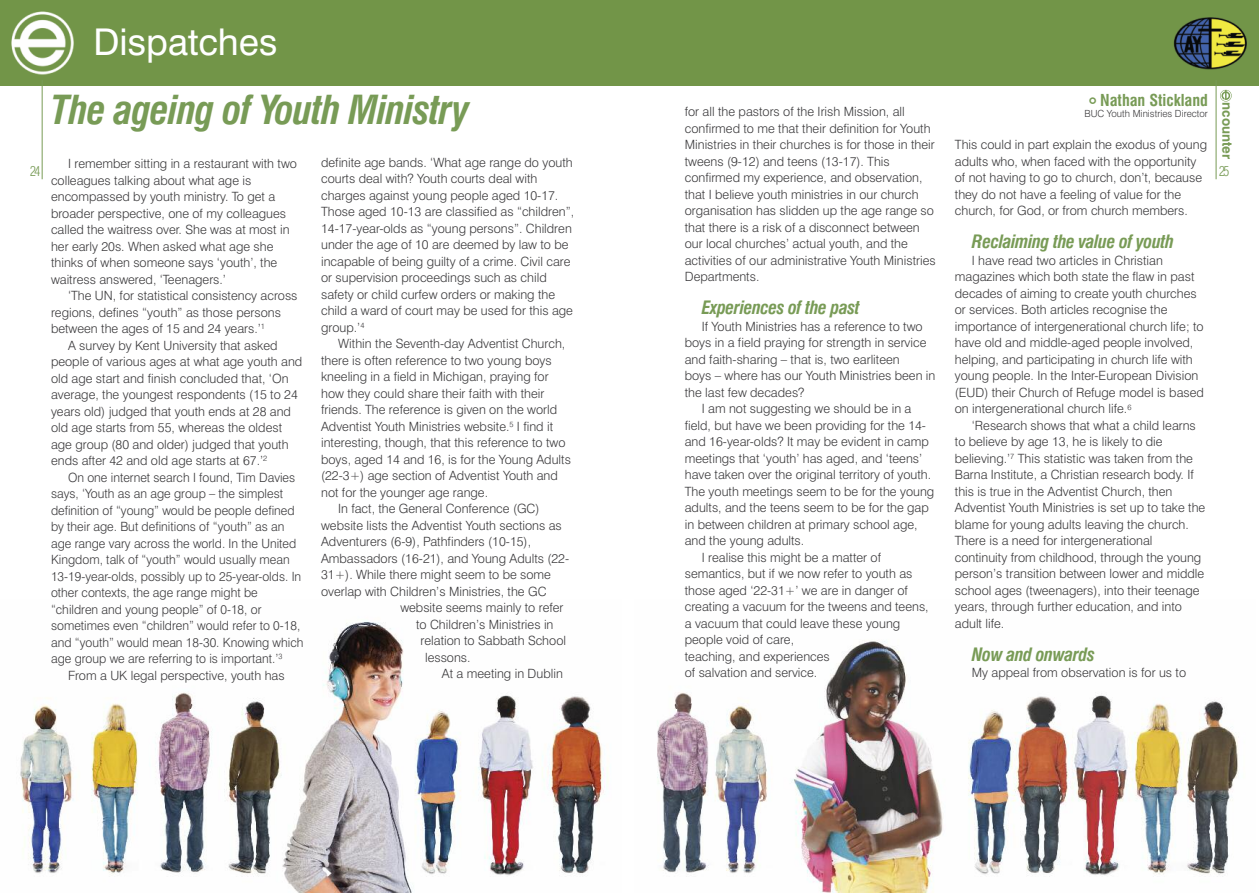
<style>
.page{position:relative;width:1259px;height:893px;background:#fff}
.page>*{position:absolute;margin:0;border:0;box-sizing:border-box;transform-origin:0 0}
.t1{font:italic 700 condensed 39px "Swiss 721 BT";letter-spacing:-.025em;color:#789b56}
.t2{font:36.9px "Swiss 721 BT";color:#fff}
.t3{font:italic 700 condensed 18px "Swiss 721 BT";letter-spacing:-.025em;color:#789b56}
.t4{font:700 condensed 16.05px "Swiss 721 BT";color:#789b56}
.t5{font:700 13.5px "Swiss 721 BT";color:#789b56}
.t6{font:300 condensed 13.5px "Swiss 721 BT";color:#789b56}
.t7{font:300 12.75px/16.5px "Swiss 721 BT";color:#39383a}
.t8{font:300 9.9px "Swiss 721 BT";color:#39383a}
</style>
<div class="page">
<img style="left:657px;top:641px;width:582px;height:252px">
<img style="left:20px;top:622px;width:589px;height:271px">
<div style="left:629px;top:0;width:630px;height:86px;background:#729548"></div>
<hr style="left:1215px;top:80px;width:1px;height:99px;background:#789b56">
<svg style="left:1220px;top:90px;width:11px;height:12px"></svg>
<div style="left:0;top:0;width:629px;height:86px;background:#729548"></div>
<hr style="left:42px;top:80px;width:1px;height:99px;background:#789b56">
<p class="t6" style="left:30px;top:166px;width:12px">24</p>
<h2 class="t2" style="left:94px;top:29px;width:185px">Dispatches</h2>
<h1 class="t1" style="left:51px;top:95px;width:420px">The ageing of Youth Ministry</h1>
<p class="t4" style="left:1100px;top:94px;width:109px">Nathan Stickland</p>
<p class="t7" style="left:685px;top:105px;width:252px">for all the pastors of the Irish Mission, all confirmed to me that their definition for Youth Ministries in their churches is for those in their tweens (9-12) and teens (13-17). This confirmed my experience, and observation, that I believe youth ministries in our church organisation has slidden up the age range so that there is a risk of a disconnect between our local churches’ actual youth, and the activities of our administrative Youth Ministries Departments.</p>
<h3 class="t3" style="left:702px;top:301px;width:159px">Experiences of the past</h3>
<p class="t7" style="left:702px;top:319px;width:222px">If Youth Ministries has a reference to two</p>
<p class="t7" style="left:685px;top:336px;width:243px">boys in a field praying for strength in service</p>
<p class="t7" style="left:685px;top:352px;width:216px">and faith-sharing – that is, two earliteen</p>
<p class="t7" style="left:685px;top:369px;width:252px">boys – where has our Youth Ministries been in</p>
<p class="t7" style="left:685px;top:385px;width:121px">the last few decades?</p>
<p class="t7" style="left:702px;top:402px;width:211px">I am not suggesting we should be in a</p>
<p class="t7" style="left:685px;top:418px;width:243px">field, but have we been providing for the 14-</p>
<p class="t7" style="left:685px;top:435px;width:245px">and 16-year-olds? It may be evident in camp</p>
<p class="t7" style="left:685px;top:451px;width:239px">meetings that ‘youth’ has aged, and ‘teens’</p>
<p class="t7" style="left:685px;top:468px;width:248px">have taken over the original territory of youth.</p>
<p class="t7" style="left:685px;top:484px;width:251px">The youth meetings seem to be for the young</p>
<p class="t7" style="left:685px;top:501px;width:245px">adults, and the teens seem to be for the gap</p>
<p class="t7" style="left:685px;top:517px;width:234px">in between children at primary school age,</p>
<p class="t7" style="left:685px;top:534px;width:121px">and the young adults.</p>
<p class="t7" style="left:702px;top:550px;width:181px">I realise this might be a matter of</p>
<p class="t7" style="left:685px;top:567px;width:229px">semantics, but if we now refer to youth as</p>
<p class="t7" style="left:685px;top:583px;width:224px">those aged ‘22-31+’ we are in danger of</p>
<p class="t7" style="left:685px;top:600px;width:245px">creating a vacuum for the tweens and teens,</p>
<p class="t7" style="left:685px;top:616px;width:217px">a vacuum that could leave these young</p>
<p class="t7" style="left:685px;top:633px;width:111px">people void of care,</p>
<p class="t7" style="left:685px;top:649px;width:147px">teaching, and experiences</p>
<p class="t7" style="left:685px;top:666px;width:134px">of salvation and service.</p>
<p class="t8" style="left:1084px;top:110px;width:125px">BUC Youth Ministries Director</p>
<p class="t7" style="left:955px;top:138px;width:254px">This could in part explain the exodus of young adults who, when faced with the opportunity of not having to go to church, don’t, because they do not have a feeling of value for the church, for God, or from church members.</p>
<h3 class="t3" style="left:972px;top:235px;width:203px">Reclaiming the value of youth</h3>
<p class="t7" style="left:955px;top:253px;width:250px;text-indent:17px">I have read two articles in Christian magazines which both state the flaw in past decades of aiming to create youth churches or services. Both articles recognise the importance of intergenerational church life; to have old and middle-aged people involved, helping, and participating in church life with young people. In the Inter-European Division (EUD) their Church of Refuge model is based on intergenerational church life.<sup>6</sup></p>
<p class="t7" style="left:955px;top:418px;width:252px;text-indent:17px">‘Research shows that what a child learns to believe by age 13, he is likely to die believing.’<sup>7</sup> This statistic was taken from the Barna Institute, a Christian research body. If this is true in the Adventist Church, then Adventist Youth Ministries is set up to take the blame for young adults leaving the church.<br>There is a need for intergenerational continuity from childhood, through the young person’s transition between lower and middle school ages (tweenagers), into their teenage years, through further education, and into adult life.</p>
<h3 class="t3" style="left:972px;top:647px;width:125px">Now and onwards</h3>
<p class="t7" style="left:972px;top:666px;width:216px">My appeal from observation is for us to</p>
<p class="t7" style="left:321px;top:155px;width:254px">definite age bands. ‘What age range do youth courts deal with? Youth courts deal with charges against young people aged 10-17.<br>Those aged 10-13 are classified as “children”, 14-17-year-olds as “young persons”. Children under the age of 10 are deemed by law to be incapable of being guilty of a crime. Civil care or supervision proceedings such as child safety or child curfew orders or making the child a ward of court may be used for this age group.’<sup>4</sup></p>
<p class="t7" style="left:338px;top:337px;width:229px">Within the Seventh-day Adventist Church,</p>
<p class="t7" style="left:321px;top:353px;width:232px">there is often reference to two young boys</p>
<p class="t7" style="left:321px;top:370px;width:229px">kneeling in a field in Michigan, praying for</p>
<p class="t7" style="left:321px;top:386px;width:225px">how they could share their faith with their</p>
<p class="t7" style="left:321px;top:403px;width:237px">friends. The reference is given on the world</p>
<p class="t7" style="left:321px;top:419px;width:233px">Adventist Youth Ministries website.<sup>5</sup> I find it</p>
<p class="t7" style="left:321px;top:436px;width:246px">interesting, though, that this reference to two</p>
<p class="t7" style="left:321px;top:452px;width:251px">boys, aged 14 and 16, is for the Young Adults</p>
<p class="t7" style="left:321px;top:469px;width:238px">(22-3+) age section of Adventist Youth and</p>
<p class="t7" style="left:321px;top:485px;width:168px">not for the younger age range.</p>
<p class="t7" style="left:338px;top:502px;width:203px">In fact, the General Conference (GC)</p>
<p class="t7" style="left:321px;top:518px;width:242px">website lists the Adventist Youth sections as</p>
<p class="t7" style="left:321px;top:535px;width:211px">Adventurers (6-9), Pathfinders (10-15),</p>
<p class="t7" style="left:321px;top:551px;width:250px">Ambassadors (16-21), and Young Adults (22-</p>
<p class="t7" style="left:321px;top:568px;width:231px">31+). While there might seem to be some</p>
<p class="t7" style="left:321px;top:584px;width:227px">overlap with Children’s Ministries, the GC</p>
<p class="t7" style="left:400px;top:601px;width:165px">website seems mainly to refer</p>
<p class="t7" style="left:416px;top:617px;width:139px">to Children’s Ministries in</p>
<p class="t7" style="left:420px;top:634px;width:147px">relation to Sabbath School</p>
<p class="t7" style="left:425px;top:650px;width:47px">lessons.</p>
<p class="t7" style="left:442px;top:667px;width:122px">At a meeting in Dublin</p>
<p class="t7" style="left:51px;top:157px;width:247px;text-indent:17px">I remember sitting in a restaurant with two colleagues talking about what age is encompassed by youth ministry. To get a broader perspective, one of my colleagues called the waitress over. She was at most in her early 20s. When asked what age she thinks of when someone says ‘youth’, the waitress answered, ‘Teenagers.’</p>
<p class="t7" style="left:68px;top:289px;width:231px">‘The UN, for statistical consistency across</p>
<p class="t7" style="left:51px;top:305px;width:231px">regions, defines “youth” as those persons</p>
<p class="t7" style="left:51px;top:322px;width:215px">between the ages of 15 and 24 years.’<sup>1</sup></p>
<p class="t7" style="left:68px;top:338px;width:211px">A survey by Kent University that asked</p>
<p class="t7" style="left:51px;top:355px;width:253px">people of various ages at what age youth and</p>
<p class="t7" style="left:51px;top:371px;width:239px">old age start and finish concluded that, ‘On</p>
<p class="t7" style="left:51px;top:388px;width:248px">average, the youngest respondents (15 to 24</p>
<p class="t7" style="left:51px;top:404px;width:241px">years old) judged that youth ends at 28 and</p>
<p class="t7" style="left:51px;top:421px;width:233px">old age starts from 55, whereas the oldest</p>
<p class="t7" style="left:51px;top:437px;width:239px">age group (80 and older) judged that youth</p>
<p class="t7" style="left:51px;top:454px;width:218px">ends after 42 and old age starts at 67.’<sup>2</sup></p>
<p class="t7" style="left:68px;top:470px;width:229px">On one internet search I found, Tim Davies</p>
<p class="t7" style="left:51px;top:487px;width:234px">says, ‘Youth as an age group – the simplest</p>
<p class="t7" style="left:51px;top:503px;width:245px">definition of “young” would be people defined</p>
<p class="t7" style="left:51px;top:520px;width:235px">by their age. But definitions of “youth” as an</p>
<p class="t7" style="left:51px;top:536px;width:247px">age range vary across the world. In the United</p>
<p class="t7" style="left:51px;top:553px;width:240px">Kingdom, talk of “youth” would usually mean</p>
<p class="t7" style="left:51px;top:569px;width:252px">13-19-year-olds, possibly up to 25-year-olds. In</p>
<p class="t7" style="left:51px;top:586px;width:208px">other contexts, the age range might be</p>
<p class="t7" style="left:51px;top:602px;width:212px">“children and young people” of 0-18, or</p>
<p class="t7" style="left:51px;top:619px;width:251px">sometimes even “children” would refer to 0-18,</p>
<p class="t7" style="left:51px;top:635px;width:254px">and “youth” would mean 18-30. Knowing which</p>
<p class="t7" style="left:51px;top:652px;width:233px">age group we are referring to is important.’<sup>3</sup></p>
<p class="t7" style="left:68px;top:668px;width:218px">From a UK legal perspective, youth has</p>
<p class="t5" style="left:1232px;top:102px;width:58px;rotate:90deg">ncounter</p>
<p class="t6" style="left:1218px;top:166px;width:12px">25</p>
</div>
